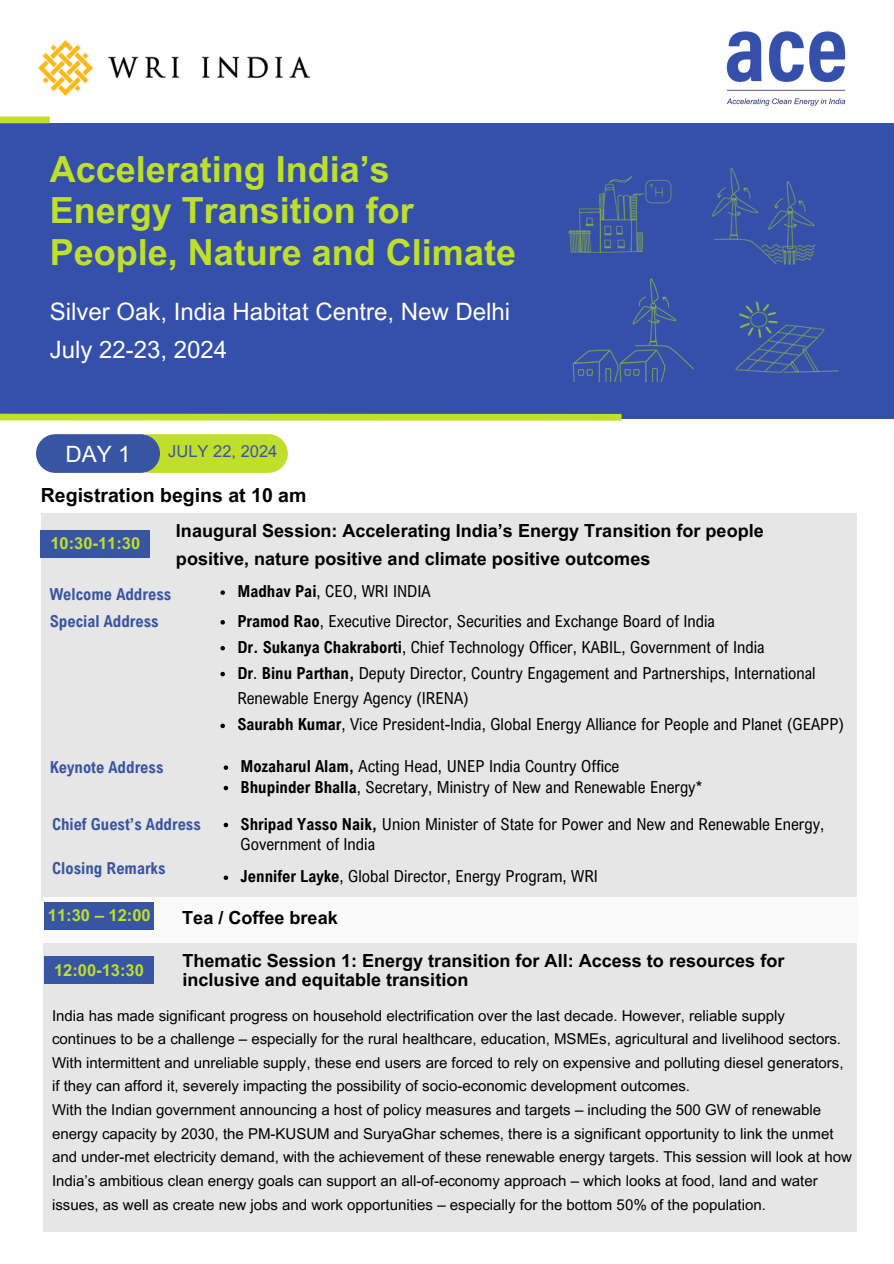
<style>
.page{position:relative;width:894px;height:1264px;background:#fff}
.page>*{position:absolute;margin:0;border:0;box-sizing:border-box;transform-origin:0 0}
.t1{font:700 36px/41.7px "Arial MT Pro";color:#bfdf2a}
.t2{font:24px/38.2px "Arial MT Pro";color:#fff}
.t3{font:22.5px "Arial MT Pro";color:#fff}
.t4{font:700 19.5px "Arial MT Pro";color:#000}
.t5{font:700 18px/19.2px "Arial MT Pro";color:#000}
.t6{font:16.5px/25.8px "Arial Nova Cond";color:#000}
.t7{font:700 16.5px "Arial Nova Cond";color:#3855a3}
.t8{font:700 16.5px "Arial MT Pro";color:#bfdf2a}
.t9{font:16.5px "Arial MT Pro";color:#3855a3}
.t10{font:15px/23.7px "Arial MT Pro";color:#000}
.s1{font-weight:700}
</style>
<div class="page">
<img style="left:38px;top:41px;width:271px;height:55px">
<div style="left:0;top:123px;width:893px;height:296px;background:#3550aa"></div>
<div style="left:0;top:414px;width:621px;height:6px;background:#bfdf2a"></div>
<div style="left:0;top:116px;width:50px;height:7px;background:#bfdf2a"></div>
<img style="left:726px;top:31px;width:120px;height:75px">
<img style="left:711px;top:168px;width:105px;height:97px">
<img style="left:572px;top:278px;width:122px;height:103px">
<img style="left:735px;top:301px;width:104px;height:72px">
<img style="left:568px;top:176px;width:104px;height:77px">
<div style="left:130px;top:434px;width:158px;height:39px;background:#bfdf2a;border-radius:19px"></div>
<div style="left:36px;top:434px;width:124px;height:39px;background:#3855a3;border-radius:19px"></div>
<div style="left:42px;top:513px;width:814px;height:387px;background:#e7e6e6"></div>
<div style="left:41px;top:530px;width:109px;height:27px;background:#3855a3"></div>
<div style="left:43px;top:897px;width:814px;height:45px;background:#fafafa"></div>
<div style="left:45px;top:902px;width:109px;height:27px;background:#3855a3"></div>
<div style="left:43px;top:942px;width:813px;height:289px;background:#e7e6e6"></div>
<div style="left:45px;top:956px;width:109px;height:27px;background:#3855a3"></div>
<svg style="left:220px;top:590px;width:5px;height:5px"></svg>
<svg style="left:220px;top:620px;width:5px;height:4px"></svg>
<svg style="left:220px;top:646px;width:5px;height:4px"></svg>
<svg style="left:220px;top:672px;width:5px;height:4px"></svg>
<svg style="left:220px;top:723px;width:5px;height:5px"></svg>
<svg style="left:223px;top:785px;width:5px;height:5px"></svg>
<svg style="left:223px;top:875px;width:5px;height:5px"></svg>
<svg style="left:223px;top:765px;width:5px;height:5px"></svg>
<svg style="left:223px;top:822px;width:5px;height:5px"></svg>
<p class="t1" style="left:50px;top:153px;width:467px">Accelerating India’s<br>Energy Transition for<br>People, Nature and Climate</p>
<h6 class="t2" style="left:50px;top:295px;width:462px">Silver Oak, India Habitat Centre, New Delhi<br>July 22-23, 2024</h6>
<p class="t3" style="left:65px;top:446px;width:67px">DAY 1</p>
<p class="t9" style="left:168px;top:444px;width:111px">JULY 22, 2024</p>
<h6 class="t4" style="left:41px;top:488px;width:267px">Registration begins at 10 am</h6>
<p class="t8" style="left:50px;top:537px;width:91px">10:30-11:30</p>
<p class="t5" style="left:176px;top:519px;width:589px;line-height:28.2px">Inaugural Session: Accelerating India’s Energy Transition for people positive, nature positive and climate positive outcomes</p>
<p class="t7" style="left:50px;top:583px;width:123px">Welcome Address</p>
<h6 class="t6" style="left:237px;top:578px;width:195px"><span class="s1">Madhav Pai</span>, CEO, WRI INDIA</h6>
<p class="t7" style="left:50px;top:611px;width:110px">Special Address</p>
<h6 class="t6" style="left:237px;top:607px;width:479px"><span class="s1">Pramod Rao</span>, Executive Director, Securities and Exchange Board of India</h6>
<p class="t6" style="left:237px;top:633px;width:528px"><span class="s1">Dr. Sukanya Chakraborti</span>, Chief Technology Officer, KABIL, Government of India</p>
<h6 class="t6" style="left:237px;top:659px;width:579px"><span class="s1">Dr</span>. <span class="s1">Binu Parthan,</span> Deputy Director, Country Engagement and Partnerships, International<br>Renewable Energy Agency (IRENA)</h6>
<p class="t6" style="left:237px;top:711px;width:608px"><span class="s1">Saurabh Kumar</span>, Vice President-India, Global Energy Alliance for People and Planet (GEAPP)</p>
<h6 class="t7" style="left:50px;top:757px;width:115px">Keynote Address</h6>
<h4 class="t6" style="left:240px;top:753px;width:380px"><span class="s1">Mozaharul Alam,</span> Acting Head, UNEP India Country Office</h4>
<h6 class="t6" style="left:240px;top:773px;width:463px"><span class="s1">Bhupinder Bhalla</span>, Secretary, Ministry of New and Renewable Energy*</h6>
<p class="t7" style="left:52px;top:813px;width:150px">Chief Guest’s Address</p>
<p class="t6" style="left:240px;top:813px;width:585px;line-height:20.2px"><span class="s1">Shripad Yasso Naik,</span> Union Minister of State for Power and New and Renewable Energy,<br>Government of India</p>
<h6 class="t7" style="left:52px;top:857px;width:115px">Closing Remarks</h6>
<h4 class="t6" style="left:240px;top:863px;width:359px"><span class="s1">Jennifer Layke</span>, Global Director, Energy Program, WRI</h4>
<p class="t8" style="left:48px;top:909px;width:104px">11:30 – 12:00</p>
<p class="t5" style="left:182px;top:910px;width:157px">Tea / Coffee break</p>
<h2 class="t5" style="left:182px;top:953px;width:603px">Thematic Session 1: Energy transition for All: Access to resources for inclusive and equitable transition</h2>
<h5 class="t8" style="left:54px;top:963px;width:91px">12:00-13:30</h5>
<h4 class="t10" style="left:52px;top:1005px;width:792px">India has made significant progress on household electrification over the last decade. However, reliable supply continues to be a challenge – especially for the rural healthcare, education, MSMEs, agricultural and livelihood sectors.<br>With intermittent and unreliable supply, these end users are forced to rely on expensive and polluting diesel generators, if they can afford it, severely impacting the possibility of socio-economic development outcomes.</h4>
<h4 class="t10" style="left:52px;top:1099px;width:801px">With the Indian government announcing a host of policy measures and targets – including the 500 GW of renewable energy capacity by 2030, the PM-KUSUM and SuryaGhar schemes, there is a significant opportunity to link the unmet and under-met electricity demand, with the achievement of these renewable energy targets. This session will look at how India’s ambitious clean energy goals can support an all-of-economy approach – which looks at food, land and water issues, as well as create new jobs and work opportunities – especially for the bottom 50% of the population.</h4>
</div>
